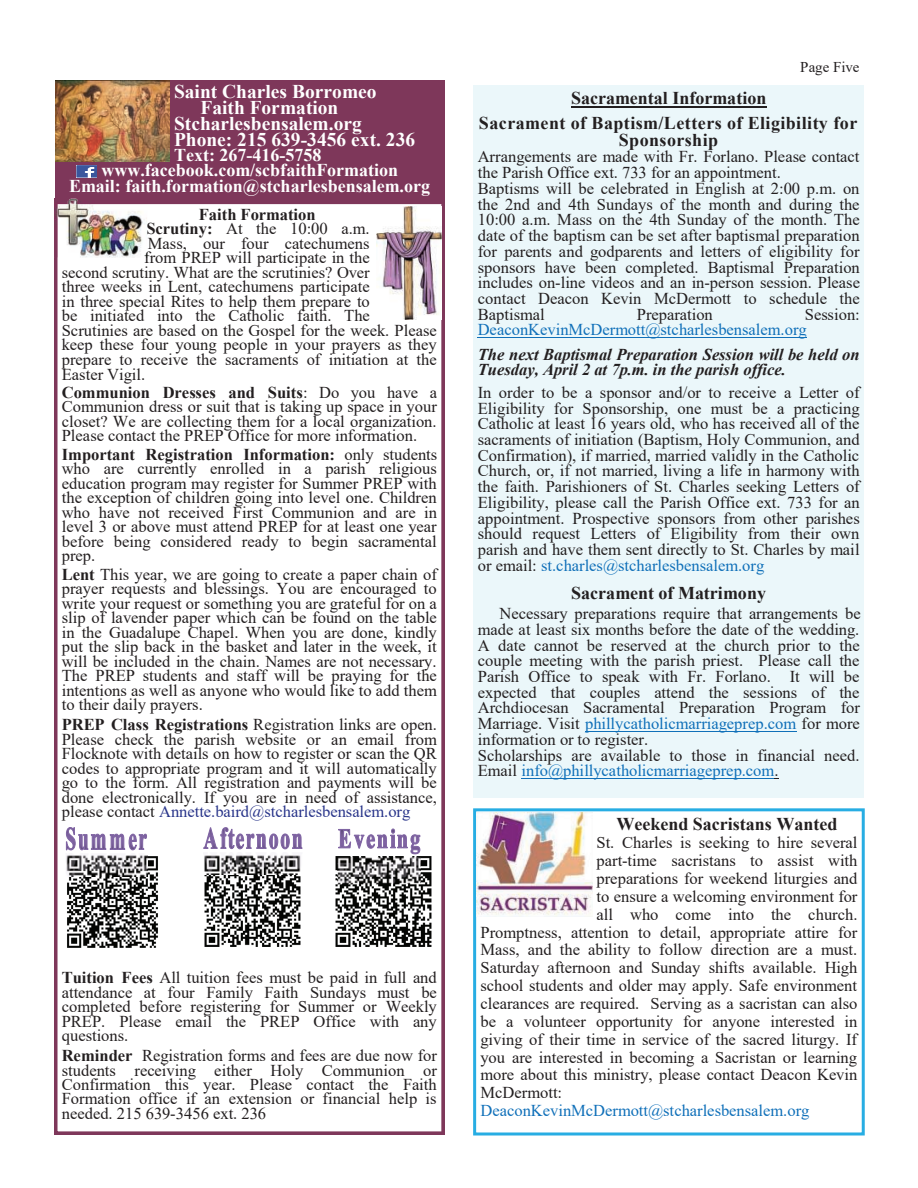
<style>
.page{position:relative;width:918px;height:1188px;background:#fff}
.page>*{position:absolute;margin:0;border:0;box-sizing:border-box;transform-origin:0 0}
.t1{font:700 19.5px "Times New Roman";color:#fff}
.t2{font:700 18px/25.8px "Times New Roman";letter-spacing:.005em;color:#231f20;text-align:center}
.t3{font:700 18px/15px "Times New Roman";color:#fff;text-align:center}
.t4{font:16.65px "Times New Roman";color:#231f20}
.t5{font:16.5px/14.5px "Times New Roman";color:#231f20;text-align:justify}
.t6{font:italic 700 16.5px/15.5px "Times New Roman";color:#231f20}
.t7{font:16.5px "Times New Roman";color:#1070b9}
.t8{font:700 16.5px "Times New Roman";color:#231f20}
.t9{font:15px "Times New Roman";color:#231f20}
.s1{font-weight:700}
.s2{color:#040503}
.s3{color:#29358a}
.s4{color:#1070b9}
</style>
<div class="page">
<div style="left:55px;top:80px;width:390px;height:121px;background:#7e375a"></div>
<img style="left:56px;top:81px;width:114px;height:80px">
<svg style="left:54px;top:201px;width:391px;height:934px"></svg>
<img style="left:77px;top:165px;width:20px;height:13px">
<img style="left:54px;top:198px;width:93px;height:60px">
<svg style="left:145px;top:252px;width:2px;height:6px"></svg>
<div style="left:473px;top:85px;width:391px;height:713px;background:#ebf7fa"></div>
<hr style="left:571px;top:106px;width:195px;height:1px;background:#231f20">
<hr style="left:478px;top:337px;width:329px;height:1px;background:#1070b9">
<hr style="left:585px;top:731px;width:211px;height:1px;background:#1070b9">
<hr style="left:521px;top:778px;width:253px;height:1px;background:#1070b9">
<div style="left:473px;top:808px;width:392px;height:328px;border:3px solid #27ade3"></div>
<img style="left:476px;top:813px;width:116px;height:103px">
<img style="left:376px;top:207px;width:65px;height:112px">
<img style="left:59px;top:849px;width:107px;height:106px">
<img style="left:197px;top:849px;width:111px;height:106px">
<img style="left:328px;top:849px;width:111px;height:106px">
<img style="left:66px;top:853px;width:81px;height:24px">
<svg style="left:65px;top:826px;width:83px;height:25px"></svg>
<img style="left:203px;top:873px;width:100px;height:2px">
<svg style="left:203px;top:827px;width:100px;height:46px"></svg>
<img style="left:338px;top:857px;width:82px;height:26px">
<svg style="left:338px;top:828px;width:83px;height:27px"></svg>
<p class="t1" style="left:174px;top:80px;width:204px">Saint Charles Borromeo</p>
<p class="t1" style="left:201px;top:96px;width:139px">Faith Formation</p>
<p class="t1" style="left:174px;top:113px;width:189px">Stcharlesbensalem.org</p>
<p class="t1" style="left:174px;top:129px;width:243px">Phone: 215 639-3456 ext. 236</p>
<p class="t3" style="left:69px;top:148px;width:363px">Text: 267-416-5758 www.facebook.com/scbfaithFormation<br>Email: faith.formation@stcharlesbensalem.org</p>
<p class="t8" style="left:199px;top:205px;width:118px">Faith Formation</p>
<p class="t5" style="left:146px;top:222px;width:225px"><span class="s1">Scrutiny:</span> At the 10:00 a.m.</p>
<p class="t5" style="left:148px;top:236px;width:223px">Mass, our four catechumens</p>
<p class="t5" style="left:144px;top:251px;width:227px"><span class="s2">f</span>rom PREP will participate in the</p>
<p class="t5" style="left:62px;top:265px;width:309px">second scrutiny. What are the scrutinies? Over</p>
<p class="t5" style="left:62px;top:279px;width:310px">three weeks in Lent, catechumens participate</p>
<p class="t4" style="left:62px;top:292px;width:310px">in three special Rites to help them prepare to</p>
<p class="t5" style="left:62px;top:309px;width:377px;text-align:left">be initiated into the Catholic faith. The Scrutinies are based on the Gospel for the week. Please keep these four young people in your prayers as they prepare to receive the sacraments of initiation at the Easter Vigil.</p>
<p class="t5" style="left:62px;top:385px;width:377px"><span class="s1">Communion Dresses and Suits</span>: Do you have a Communion dress or suit that is taking up space in your closet? We are collecting them for a local organization.<br>Please contact the PREP Office for more information.</p>
<p class="t5" style="left:62px;top:447px;width:377px"><span class="s1">Important Registration Information:</span> only students who are currently enrolled in a parish religious education program may register for Summer PREP with the exception of children going into level one. Children who have not received First Communion and are in level 3 or above must attend PREP for at least one year before being considered ready to begin sacramental prep.</p>
<p class="t5" style="left:62px;top:567px;width:377px"><span class="s1">Lent</span> This year, we are going to create a paper chain of prayer requests and blessings. You are encouraged to write your request or something you are grateful for on a slip of lavender paper which can be found on the table in the Guadalupe Chapel. When you are done, kindly put the slip back in the basket and later in the week, it will be included in the chain. Names are not necessary.<br>The PREP students and staff will be praying for the intentions as well as anyone who would like to add them to their daily prayers.</p>
<p class="t5" style="left:62px;top:717px;width:377px"><span class="s1">PREP Class Registrations</span> Registration links are open.</p>
<p class="t4" style="left:62px;top:730px;width:377px">Please check the parish website or an email from</p>
<p class="t5" style="left:62px;top:746px;width:377px">Flocknote with details on how to register or scan the QR codes to appropriate program and it will automatically go to the form. All registration and payments will be done electronically. If you are in need of assistance, please contact <span class="s3">Annette.baird@stcharlesbensalem.org</span></p>
<p class="t5" style="left:62px;top:970px;width:377px"><span class="s1">Tuition Fees</span> All tuition fees must be paid in full and attendance at four Family Faith Sundays must be completed before registering for Summer or Weekly PREP. Please email the PREP Office with any questions.</p>
<p class="t5" style="left:62px;top:1048px;width:377px"><span class="s1">Reminder</span> Registration forms and fees are due now for students receiving either Holy Communion or Confirmation this year. Please contact the Faith Formation office if an extension or financial help is needed. 215 639-3456 ext. 236</p>
<p class="t9" style="left:800px;top:58px;width:61px">Page Five</p>
<p class="t2" style="left:479px;top:85px;width:380px">Sacramental Information<br>Sacrament of Baptism/Letters of Eligibility for</p>
<p class="t2" style="left:619px;top:127px;width:101px">Sponsorship</p>
<p class="t5" style="left:478px;top:149px;width:384px;line-height:15.8px;text-align:left">Arrangements are made with Fr. Forlano. Please contact the Parish Office ext. 733 for an appointment.<br>Baptisms will be celebrated in English at 2:00 p.m. on the 2nd and 4th Sundays of the month and during the 10:00 a.m. Mass on the 4th Sunday of the month. The date of the baptism can be set after baptismal preparation for parents and godparents and letters of eligibility for sponsors have been completed. Baptismal Preparation includes on-line videos and an in-person session. Please</p>
<p class="t4" style="left:478px;top:289px;width:384px">contact Deacon Kevin McDermott to schedule the</p>
<p class="t5" style="left:478px;top:307px;width:68px">Baptismal</p>
<p class="t5" style="left:637px;top:307px;width:77px">Preparation</p>
<p class="t5" style="left:805px;top:307px;width:57px">Session:</p>
<p class="t7" style="left:478px;top:321px;width:331px">DeaconKevinMcDermott@stcharlesbensalem.org</p>
<p class="t6" style="left:478px;top:346px;width:383px">The next Baptismal Preparation Session will be held on<br>Tuesday, April 2 at 7p.m. in the parish office.</p>
<p class="t5" style="left:478px;top:384px;width:383px;line-height:15.8px">In order to be a sponsor and/or to receive a Letter of Eligibility for Sponsorship, one must be a practicing Catholic at least 16 years old, who has received all of the sacraments of initiation (Baptism, Holy Communion, and Confirmation), if married, married validly in the Catholic Church, or, if not married, living a life in harmony with the faith. Parishioners of St. Charles seeking Letters of Eligibility, please call the Parish Office ext. 733 for an</p>
<p class="t4" style="left:478px;top:509px;width:384px">appointment. Prospective sponsors from other parishes</p>
<p class="t5" style="left:478px;top:526px;width:383px;line-height:15.8px">should request Letters of Eligibility from their own parish and have them sent directly to St. Charles by mail or email: <span class="s4">st.charles@stcharlesbensalem.org</span></p>
<p class="t2" style="left:571px;top:580px;width:196px">Sacrament of Matrimony</p>
<p class="t5" style="left:478px;top:606px;width:384px;line-height:15.8px;text-indent:22px">Necessary preparations require that arrangements be made at least six months before the date of the wedding.<br>A date cannot be reserved at the church prior to the couple meeting with the parish priest. Please call the Parish Office to speak with Fr. Forlano. It will be expected that couples attend the sessions of the Archdiocesan Sacramental Preparation Program for Marriage. Visit <span class="s4">phillycatholicmarriageprep.com</span> for more</p>
<p class="t4" style="left:478px;top:730px;width:172px">information or to register.</p>
<p class="t5" style="left:478px;top:747px;width:383px;line-height:15.9px">Scholarships are available to those in financial need.<br>Email <span class="s4">info@phillycatholicmarriageprep.com</span>.</p>
<p class="t2" style="left:616px;top:812px;width:222px">Weekend Sacristans Wanted</p>
<p class="t5" style="left:480px;top:834px;width:379px;line-height:17.9px;text-align:right">St. Charles is seeking to hire several<br>part-time sacristans to assist with<br>preparations for weekend liturgies and<br>to ensure a welcoming environment for<br>all who come into the church.<br>Promptness, attention to detail, appropriate attire for</p>
<p class="t4" style="left:480px;top:941px;width:378px">Mass, and the ability to follow direction are a must.</p>
<p class="t5" style="left:480px;top:959px;width:379px;line-height:17.9px">Saturday afternoon and Sunday shifts available. High school students and older may apply. Safe environment clearances are required. Serving as a sacristan can also be a volunteer opportunity for anyone interested in giving of their time in service of the sacred liturgy. If you are interested in becoming a Sacristan or learning more about this ministry, please contact Deacon Kevin McDermott:</p>
<p class="t7" style="left:480px;top:1101px;width:331px">DeaconKevinMcDermott@stcharlesbensalem.org</p>
</div>
